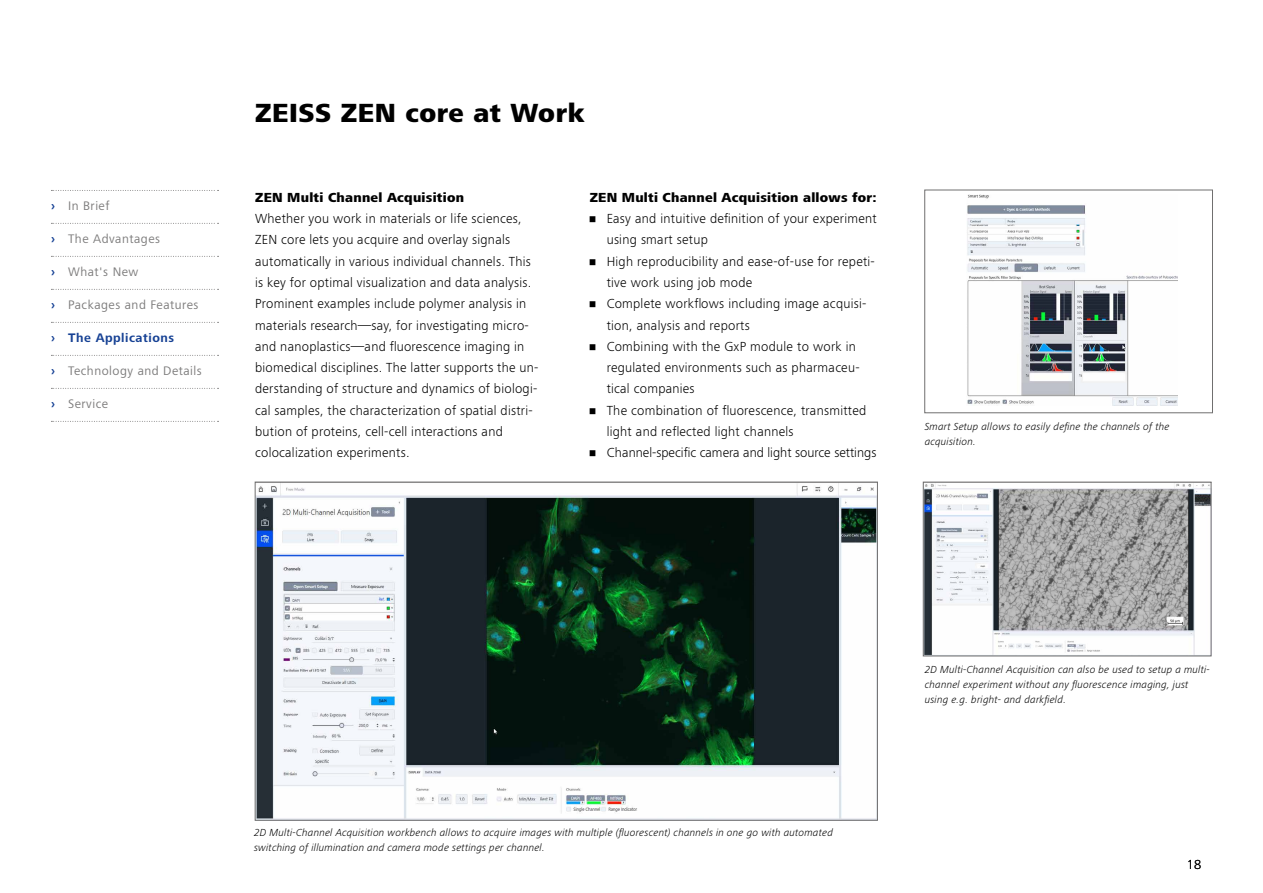
<style>
.page{position:relative;width:1263px;height:893px;background:#fff}
.page>*{position:absolute;margin:0;border:0;box-sizing:border-box;transform-origin:0 0}
.t1{font:800 27px "ZEISS Frutiger Next W1 G";letter-spacing:.02em;color:#000}
.t2{font:300 13.5px/21.3px "ZEISS Frutiger Next W1 G";letter-spacing:.02em;color:#000}
.t3{font:800 13.5px "ZEISS Frutiger Next W1 G";letter-spacing:.02em;color:#000}
.t4{font:300 13.5px "ZEISS Frutiger Next W1 G";color:#000}
.t5{font:12.75px "ZEISS Frutiger Next W1 G";letter-spacing:.04em;color:#7c7b7b}
.t6{font:700 12.75px "ZEISS Frutiger Next W1 G";letter-spacing:.04em;color:#164194}
.t7{font:italic 300 10.5px/15px "ZEISS Frutiger Next W1 G";letter-spacing:.02em;color:#000}
.s1{font-weight:700;color:#164194}
</style>
<div class="page">
<img style="left:257px;top:484px;width:618px;height:334px">
<img style="left:925px;top:484px;width:284px;height:170px">
<div style="left:923px;top:482px;width:288px;height:174px;border:1px solid #706f6f"></div>
<img style="left:967px;top:194px;width:211px;height:211px">
<svg style="left:51px;top:190px;width:168px;height:1px"></svg>
<svg style="left:51px;top:223px;width:168px;height:1px"></svg>
<svg style="left:51px;top:256px;width:168px;height:1px"></svg>
<svg style="left:51px;top:289px;width:168px;height:1px"></svg>
<svg style="left:51px;top:322px;width:168px;height:1px"></svg>
<svg style="left:51px;top:355px;width:168px;height:1px"></svg>
<svg style="left:51px;top:388px;width:168px;height:1px"></svg>
<svg style="left:51px;top:421px;width:168px;height:1px"></svg>
<p class="t5" style="left:51px;top:197px;width:60px"><span class="s1">›</span> In Brief</p>
<p class="t5" style="left:51px;top:230px;width:111px"><span class="s1">›</span> The Advantages</p>
<p class="t5" style="left:51px;top:263px;width:89px"><span class="s1">›</span> What's New</p>
<p class="t5" style="left:51px;top:296px;width:149px"><span class="s1">›</span> Packages and Features</p>
<p class="t6" style="left:51px;top:329px;width:125px">› The Applications</p>
<p class="t5" style="left:51px;top:362px;width:152px"><span class="s1">›</span> Technology and Details</p>
<p class="t5" style="left:51px;top:395px;width:59px"><span class="s1">›</span> Service</p>
<h1 class="t1" style="left:255px;top:93px;width:331px">ZEISS ZEN core at Work</h1>
<p class="t3" style="left:255px;top:187px;width:210px">ZEN Multi Channel Acquisition</p>
<p class="t2" style="left:255px;top:207px;width:285px">Whether you work in materials or life sciences, ZEN core lets you acquire and overlay signals automatically in various individual channels. This is key for optimal visualization and data analysis.<br>Prominent examples include polymer analysis in materials research—say, for investigating micro&shy;and nanoplastics—and fluorescence imaging in biomedical disciplines. The latter supports the un&shy;derstanding of structure and dynamics of biologi&shy;cal samples, the characterization of spatial distri&shy;bution of proteins, cell-cell interactions and colocalization experiments.</p>
<p class="t3" style="left:590px;top:187px;width:288px">ZEN Multi Channel Acquisition allows for:</p>
<p class="t2" style="left:607px;top:207px;width:272px;text-indent:-17px">• Easy and intuitive definition of your experiment using smart setup</p>
<p class="t2" style="left:607px;top:250px;width:270px;text-indent:-17px">• High reproducibility and ease-of-use for repeti&shy;tive work using job mode</p>
<p class="t2" style="left:607px;top:292px;width:261px;text-indent:-17px">• Complete workflows including image acquisi&shy;tion, analysis and reports</p>
<p class="t2" style="left:607px;top:335px;width:253px;text-indent:-17px">• Combining with the GxP module to work in regulated environments such as pharmaceu&shy;tical companies</p>
<p class="t2" style="left:607px;top:399px;width:261px;text-indent:-17px">• The combination of fluorescence, transmitted light and reflected light channels</p>
<p class="t4" style="left:590px;top:444px;width:288px">• Channel-specific camera and light source settings</p>
<p class="t7" style="left:925px;top:419px;width:246px">Smart Setup allows to easily define the channels of the acquisition.</p>
<p class="t7" style="left:254px;top:825px;width:580px">2D Multi-Channel Acquisition workbench allows to acquire images with multiple (fluorescent) channels in one go with automated switching of illumination and camera mode settings per channel.</p>
<p class="t7" style="left:925px;top:662px;width:287px">2D Multi-Channel Acquisition can also be used to setup a multi&shy;channel experiment without any fluorescence imaging, just using e.g. bright- and darkfield.</p>
<p class="t2" style="left:1187px;top:853px;width:16px">18</p>
</div>
